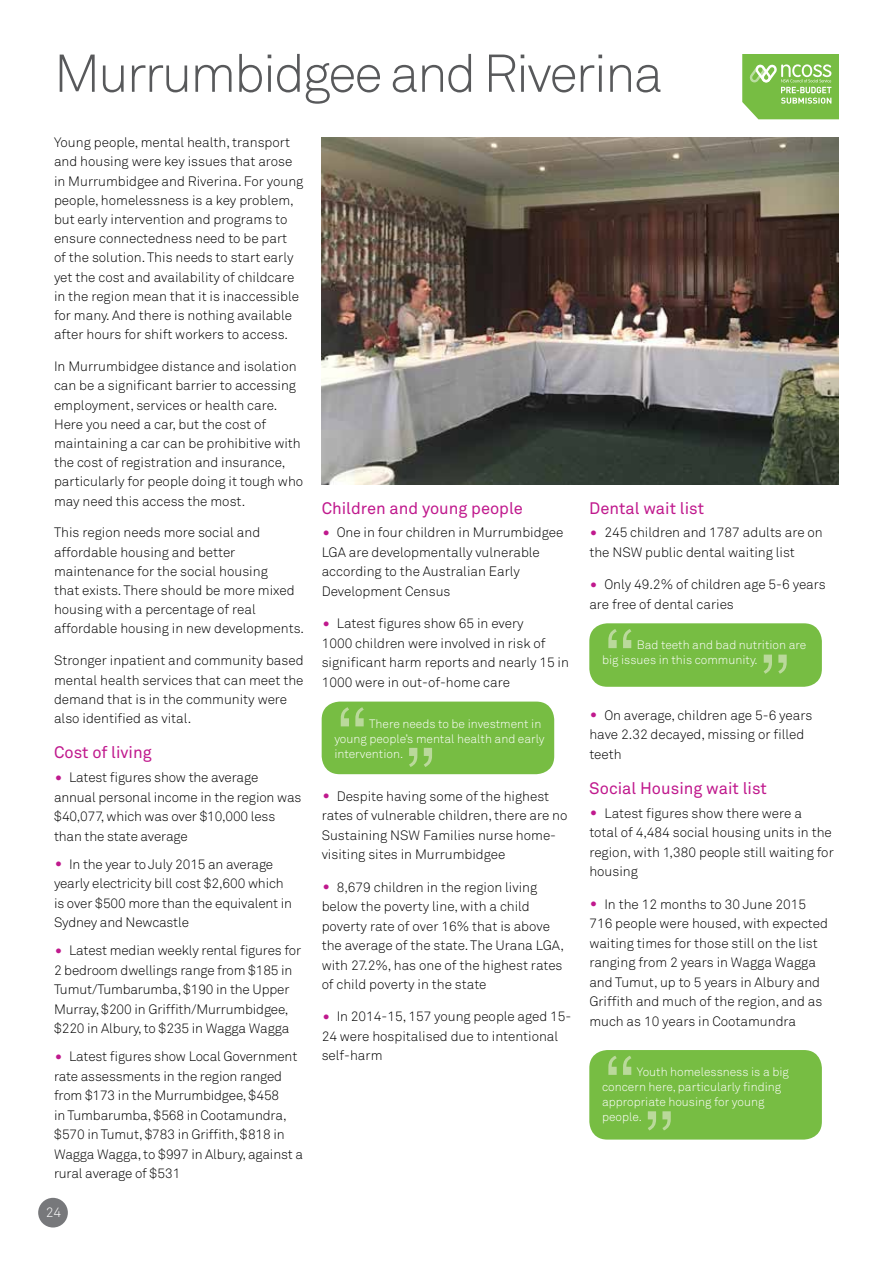
<style>
.page{position:relative;width:893px;height:1263px;background:#fff}
.page>*{position:absolute;margin:0;border:0;box-sizing:border-box;transform-origin:0 0}
.t1{font:300 90px "Akkurat";color:#bad99b}
.t2{font:300 52.5px "Akkurat";letter-spacing:-.04em;color:#58595b}
.t3{font:16.5px "Akkurat";color:#c0198d}
.t4{font:300 13.5px/19.5px "Akkurat";color:#000}
.t5{font:300 13.5px "Akkurat";color:#fff}
.t6{font:300 12px/15px "Akkurat";color:#fff}
.s1{font-size:21px;color:#c0198d}
</style>
<div class="page">
<div style="left:38px;top:1198px;width:30px;height:29px;background:#77787b;border-radius:50%"></div>
<svg style="left:742px;top:54px;width:97px;height:65px;background:#8bc65f"></svg>
<img style="left:322px;top:137px;width:517px;height:348px">
<div style="left:322px;top:701px;width:232px;height:73px;background:#77bd43;border-radius:18px"></div>
<div style="left:589px;top:1050px;width:233px;height:89px;background:#77bd43;border-radius:18px"></div>
<div style="left:589px;top:623px;width:233px;height:64px;background:#77bd43;border-radius:18px"></div>
<h2 class="t2" style="left:54px;top:42px;width:610px">Murrumbidgee and Riverina</h2>
<p class="t4" style="left:54px;top:133px;width:251px">Young people, mental health, transport and housing were key issues that arose in Murrumbidgee and Riverina. For young people, homelessness is a key problem, but early intervention and programs to ensure connectedness need to be part<br>of the solution. This needs to start early yet the cost and availability of childcare in the region mean that it is inaccessible for many. And there is nothing available after hours for shift workers to access.</p>
<p class="t4" style="left:54px;top:357px;width:251px">In Murrumbidgee distance and isolation can be a significant barrier to accessing employment, services or health care.<br>Here you need a car, but the cost of maintaining a car can be prohibitive with the cost of registration and insurance, particularly for people doing it tough who may need this access the most.</p>
<p class="t4" style="left:54px;top:523px;width:252px">This region needs more social and affordable housing and better maintenance for the social housing<br>that exists. There should be more mixed housing with a percentage of real affordable housing in new developments.</p>
<p class="t4" style="left:54px;top:651px;width:251px">Stronger inpatient and community based mental health services that can meet the demand that is in the community were also identified as vital.</p>
<p class="t3" style="left:54px;top:743px;width:99px">Cost of living</p>
<p class="t4" style="left:54px;top:768px;width:249px"><span class="s1">•</span> Latest figures show the average annual personal income in the region was $40,077, which was over $10,000 less than the state average</p>
<p class="t4" style="left:54px;top:854px;width:240px"><span class="s1">•</span> In the year to July 2015 an average yearly electricity bill cost $2,600 which is over $500 more than the equivalent in Sydney and Newcastle</p>
<p class="t4" style="left:54px;top:941px;width:249px"><span class="s1">•</span> Latest median weekly rental figures for 2 bedroom dwellings range from $185 in Tumut/Tumbarumba, $190 in the Upper Murray, $200 in Griffith/Murrumbidgee, $220 in Albury, to $235 in Wagga Wagga</p>
<p class="t4" style="left:54px;top:1047px;width:250px"><span class="s1">•</span> Latest figures show Local Government rate assessments in the region ranged from $173 in the Murrumbidgee, $458<br>in Tumbarumba, $568 in Cootamundra, $570 in Tumut, $783 in Griffith, $818 in Wagga Wagga, to $997 in Albury, against a rural average of $531</p>
<p class="t5" style="left:46px;top:1204px;width:17px">24</p>
<p class="t3" style="left:322px;top:498px;width:203px">Children and young people</p>
<p class="t4" style="left:322px;top:523px;width:243px"><span class="s1">•</span> One in four children in Murrumbidgee<br>LGA are developmentally vulnerable according to the Australian Early<br>Development Census</p>
<p class="t4" style="left:322px;top:614px;width:249px"><span class="s1">•</span> Latest figures show 65 in every<br>1000 children were involved in risk of significant harm reports and nearly 15 in 1000 were in out-of-home care</p>
<h1 class="t1" style="left:334px;top:688px;width:36px">“</h1>
<p class="t6" style="left:334px;top:716px;width:212px;text-indent:35px">There needs to be investment in young people’s mental health and early intervention.</p>
<h1 class="t1" style="left:403px;top:727px;width:35px">”</h1>
<p class="t4" style="left:322px;top:786px;width:247px"><span class="s1">•</span> Despite having some of the highest rates of vulnerable children, there are no Sustaining NSW Families nurse home&shy;visiting sites in Murrumbidgee</p>
<p class="t4" style="left:322px;top:877px;width:244px"><span class="s1">•</span> 8,679 children in the region living below the poverty line, with a child poverty rate of over 16% that is above the average of the state. The Urana LGA, with 27.2%, has one of the highest rates of child poverty in the state</p>
<p class="t4" style="left:322px;top:1007px;width:251px"><span class="s1">•</span> In 2014-15, 157 young people aged 15-<br>24 were hospitalised due to intentional self-harm</p>
<p class="t3" style="left:589px;top:498px;width:116px">Dental wait list</p>
<p class="t4" style="left:589px;top:523px;width:235px"><span class="s1">•</span> 245 children and 1787 adults are on the NSW public dental waiting list</p>
<p class="t4" style="left:589px;top:575px;width:238px"><span class="s1">•</span> Only 49.2% of children age 5-6 years are free of dental caries</p>
<h1 class="t1" style="left:602px;top:610px;width:36px">“</h1>
<p class="t6" style="left:602px;top:638px;width:206px;text-indent:35px">Bad teeth and bad nutrition are big issues in this community.</p>
<h1 class="t1" style="left:758px;top:634px;width:35px">”</h1>
<p class="t4" style="left:589px;top:705px;width:224px"><span class="s1">•</span> On average, children age 5-6 years have 2.32 decayed, missing or filled teeth</p>
<p class="t3" style="left:589px;top:778px;width:179px">Social Housing wait list</p>
<p class="t4" style="left:589px;top:803px;width:246px"><span class="s1">•</span> Latest figures show there were a total of 4,484 social housing units in the region, with 1,380 people still waiting for housing</p>
<p class="t4" style="left:589px;top:894px;width:240px"><span class="s1">•</span> In the 12 months to 30 June 2015<br>716 people were housed, with expected waiting times for those still on the list ranging from 2 years in Wagga Wagga and Tumut, up to 5 years in Albury and Griffith and much of the region, and as much as 10 years in Cootamundra</p>
<h1 class="t1" style="left:602px;top:1036px;width:36px">“</h1>
<p class="t6" style="left:602px;top:1065px;width:188px;text-indent:35px">Youth homelessness is a big concern here, particularly finding appropriate housing for young people.</p>
<h1 class="t1" style="left:642px;top:1090px;width:35px">”</h1>
</div>
